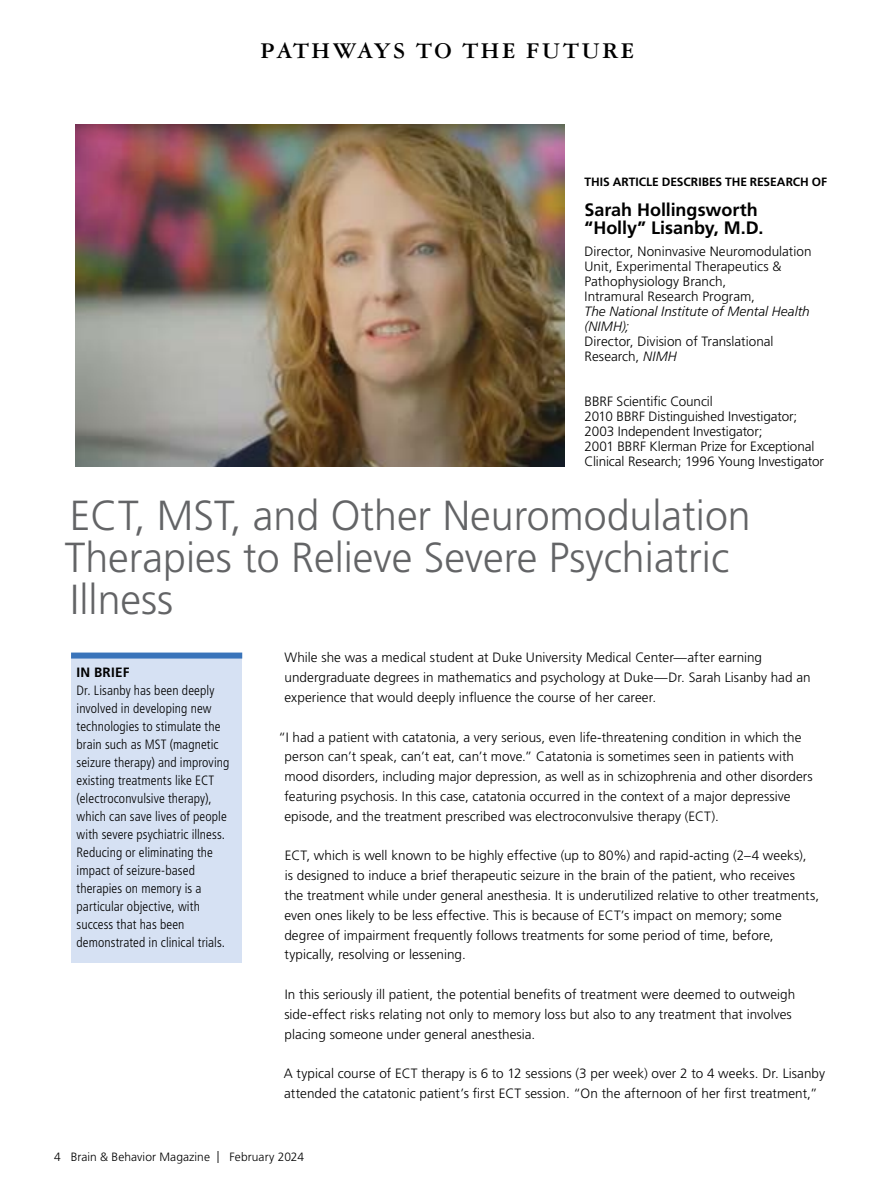
<style>
.page{position:relative;width:891px;height:1188px;background:#fff}
.page>*{position:absolute;margin:0;border:0;box-sizing:border-box;transform-origin:0 0}
.t1{font:300 42px/42px "Frutiger LT Std";color:#636466}
.t2{font:700 24px "Garamond 3 LT Std";letter-spacing:.1em;color:#000}
.t3{font:700 18px/18px "Frutiger LT Std";color:#000}
.t4{font:300 13.5px/19.8px "Frutiger LT Std";letter-spacing:.005em;color:#000}
.t5{font:300 condensed 13.5px/18px "Frutiger LT Std";letter-spacing:.005em;color:#000}
.t6{font:italic 300 13.5px/15px "Frutiger LT Std";color:#000}
.t7{font:700 13.5px "Frutiger LT Std";letter-spacing:.02em;color:#000}
.t8{font:300 12px "Frutiger LT Std";letter-spacing:.005em;color:#000}
.t9{font:700 12px "Frutiger LT Std";color:#000}
.s1{font-style:italic}
</style>
<div class="page">
<img style="left:76px;top:125px;width:488px;height:342px">
<div style="left:71px;top:655px;width:171px;height:307px;background:#d6e1f3"></div>
<div style="left:71px;top:653px;width:171px;height:6px;background:#3a74ba"></div>
<h2 class="t2" style="left:260px;top:38px;width:375px">PATHWAYS TO THE FUTURE</h2>
<p class="t9" style="left:585px;top:174px;width:244px">THIS ARTICLE DESCRIBES THE RESEARCH OF</p>
<h3 class="t3" style="left:585px;top:201px;width:180px">Sarah Hollingsworth “Holly” Lisanby, M.D.</h3>
<p class="t4" style="left:585px;top:244px;width:229px;line-height:15px">Director, Noninvasive Neuromodulation Unit, Experimental Therapeutics &amp; Pathophysiology Branch,<br>Intramural Research Program,</p>
<p class="t6" style="left:585px;top:304px;width:227px">The National Institute of Mental Health (NIMH);</p>
<p class="t4" style="left:585px;top:334px;width:191px;line-height:15px">Director, Division of Translational<br>Research, <span class="s1">NIMH</span></p>
<p class="t4" style="left:585px;top:394px;width:241px;line-height:15px">BBRF Scientific Council<br>2010 BBRF Distinguished Investigator; 2003 Independent Investigator;<br>2001 BBRF Klerman Prize for Exceptional Clinical Research; 1996 Young Investigator</p>
<h1 class="t1" style="left:65px;top:495px;width:688px">ECT, MST, and Other Neuromodulation<br>Therapies to Relieve Severe Psychiatric<br>Illness</h1>
<p class="t4" style="left:284px;top:648px;width:528px">While she was a medical student at Duke University Medical Center—after earning undergraduate degrees in mathematics and psychology at Duke—Dr. Sarah Lisanby had an experience that would deeply influence the course of her career.</p>
<p class="t4" style="left:284px;top:727px;width:530px;text-indent:-6px">“I had a patient with catatonia, a very serious, even life-threatening condition in which the person can’t speak, can’t eat, can’t move.” Catatonia is sometimes seen in patients with mood disorders, including major depression, as well as in schizophrenia and other disorders featuring psychosis. In this case, catatonia occurred in the context of a major depressive episode, and the treatment prescribed was electroconvulsive therapy (ECT).</p>
<p class="t4" style="left:284px;top:846px;width:536px">ECT, which is well known to be highly effective (up to 80%) and rapid-acting (2–4 weeks),<br>is designed to induce a brief therapeutic seizure in the brain of the patient, who receives<br>the treatment while under general anesthesia. It is underutilized relative to other treatments, even ones likely to be less effective. This is because of ECT’s impact on memory; some degree of impairment frequently follows treatments for some period of time, before, typically, resolving or lessening.</p>
<p class="t4" style="left:284px;top:985px;width:512px">In this seriously ill patient, the potential benefits of treatment were deemed to outweigh side-effect risks relating not only to memory loss but also to any treatment that involves placing someone under general anesthesia.</p>
<p class="t4" style="left:284px;top:1064px;width:543px">A typical course of ECT therapy is 6 to 12 sessions (3 per week) over 2 to 4 weeks. Dr. Lisanby attended the catatonic patient’s first ECT session. “On the afternoon of her first treatment,”</p>
<p class="t7" style="left:77px;top:665px;width:54px">IN BRIEF</p>
<p class="t5" style="left:77px;top:682px;width:154px">Dr. Lisanby has been deeply involved in developing new technologies to stimulate the brain such as MST (magnetic seizure therapy) and improving existing treatments like ECT (electroconvulsive therapy), which can save lives of people with severe psychiatric illness.<br>Reducing or eliminating the impact of seizure-based therapies on memory is a particular objective, with success that has been demonstrated in clinical trials.</p>
<p class="t8" style="left:54px;top:1150px;width:252px">4 Brain &amp; Behavior Magazine | February 2024</p>
</div>
